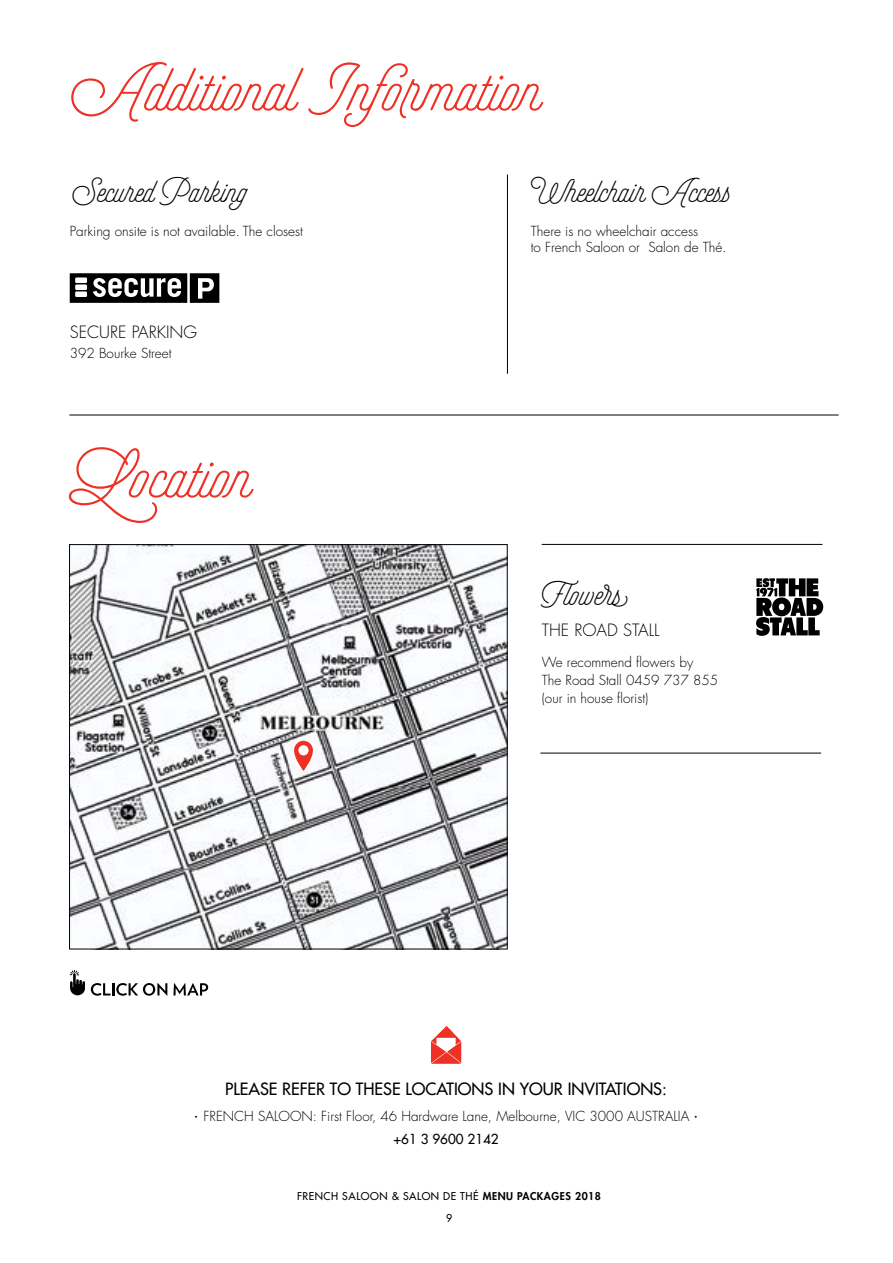
<style>
.page{position:relative;width:893px;height:1263px;background:#fff}
.page>*{position:absolute;margin:0;border:0;box-sizing:border-box;transform-origin:0 0}
.t1{font:72px "Selfie";color:#ee3124}
.t2{font:36px "Selfie";color:#000}
.t3{font:500 16.5px "Futura Std";color:#000}
.t4{font:300 16.5px "Futura Std";color:#000}
.t5{font:300 13.5px/18px "Futura Std";color:#000}
.t6{font:500 10.5px "Futura Std";letter-spacing:.05em;color:#000}
.s1{font-weight:500;font-size:16.5px}
.s2{font-weight:500}
.s3{font-weight:800}
</style>
<div class="page">
<svg style="left:431px;top:1026px;width:30px;height:38px"></svg>
<svg style="left:70px;top:273px;width:149px;height:30px"></svg>
<svg style="left:70px;top:970px;width:15px;height:25px"></svg>
<svg style="left:91px;top:983px;width:76px;height:13px"></svg>
<svg style="left:173px;top:983px;width:35px;height:12px"></svg>
<hr style="left:540px;top:753px;width:281px;height:1px;background:#000001">
<hr style="left:542px;top:544px;width:280px;height:1px;background:#000001">
<svg style="left:756px;top:578px;width:67px;height:58px"></svg>
<hr style="left:69px;top:415px;width:770px;height:1px;background:#000001">
<hr style="left:507px;top:175px;width:1px;height:199px;background:#000001">
<img style="left:71px;top:546px;width:434px;height:401px">
<svg style="left:294px;top:741px;width:19px;height:30px"></svg>
<h1 class="t1" style="left:69px;top:46px;width:474px">Additional Information</h1>
<h2 class="t2" style="left:70px;top:169px;width:179px">Secured Parking</h2>
<h2 class="t2" style="left:531px;top:169px;width:203px">Wheelchair Access</h2>
<p class="t5" style="left:70px;top:223px;width:235px">Parking onsite is not available. The closest</p>
<p class="t5" style="left:531px;top:224px;width:197px;line-height:16.2px">There is no wheelchair access<br>to French Saloon or Salon de Thé.</p>
<p class="t4" style="left:70px;top:322px;width:129px">SECURE PARKING</p>
<p class="t5" style="left:70px;top:345px;width:103px">392 Bourke Street</p>
<h1 class="t1" style="left:67px;top:433px;width:186px">Location</h1>
<h2 class="t2" style="left:542px;top:573px;width:82px">Flowers</h2>
<p class="t4" style="left:542px;top:620px;width:119px">THE ROAD STALL</p>
<p class="t5" style="left:542px;top:653px;width:178px">We recommend flowers by<br>The Road Stall 0459 737 855 (our in house florist)</p>
<p class="t3" style="left:225px;top:1078px;width:443px">PLEASE REFER TO THESE LOCATIONS IN YOUR INVITATIONS:</p>
<p class="t5" style="left:194px;top:1106px;width:506px;line-height:22.2px;text-align:center"><span class="s1">·</span> FRENCH SALOON: First Floor, 46 Hardware Lane, Melbourne, VIC 3000 AUSTRALIA <span class="s1">· </span><span class="s2">+61 3 9600 2142</span></p>
<p class="t6" style="left:297px;top:1189px;width:305px">FRENCH SALOON &amp; SALON DE THÉ <span class="s3">MENU PACKAGES 2018</span></p>
<p class="t6" style="left:446px;top:1211px;width:8px">9</p>
</div>
